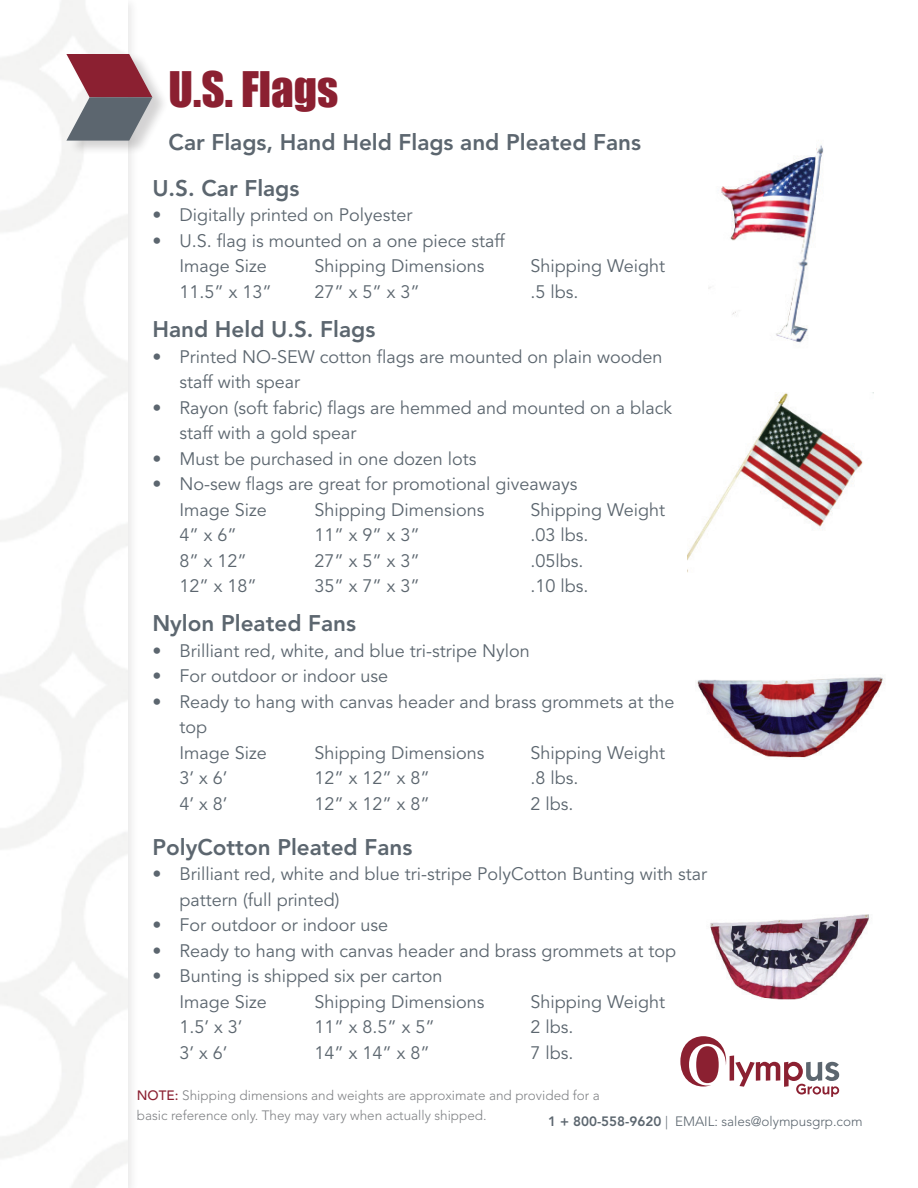
<style>
.page{position:relative;width:918px;height:1188px;background:#fff}
.page>*{position:absolute;margin:0;border:0;box-sizing:border-box;transform-origin:0 0}
.t1{font:45px "Impact";color:#8b2031}
.t2{font:800 22.5px "Avenir LT Std";color:#5c666f}
.t3{font:18px/25.5px "Avenir LT Std";color:#5c666f}
.t4{font:300 13.5px/19.8px "Avenir LT Std";color:#808285}
.t5{font:300 13.5px "Avenir LT Std";color:#5c666f}
.s1{font-weight:500;color:#8b2031}
.s2{font-weight:800}
</style>
<div class="page">
<div style="left:0;top:0;width:139px;height:1188px;background:#231f20;opacity:.1"></div>
<div style="left:68px;top:52px;width:101px;height:103px;background:#231f20;opacity:.2"></div>
<svg style="left:66px;top:54px;width:86px;height:87px"></svg>
<svg style="left:680px;top:1036px;width:159px;height:61px"></svg>
<img style="left:709px;top:145px;width:115px;height:198px">
<img style="left:687px;top:392px;width:187px;height:180px">
<img style="left:697px;top:677px;width:187px;height:81px">
<img style="left:710px;top:914px;width:159px;height:86px">
<p class="t1" style="left:169px;top:55px;width:171px">U.S. Flags</p>
<p class="t2" style="left:169px;top:129px;width:474px">Car Flags, Hand Held Flags and Pleated Fans</p>
<p class="t2" style="left:152px;top:175px;width:149px">U.S. Car Flags</p>
<p class="t3" style="left:152px;top:203px;width:262px">• Digitally printed on Polyester</p>
<p class="t3" style="left:179px;top:228px;width:327px;text-indent:-27px">• U.S. flag is mounted on a one piece staff<br>Image Size</p>
<p class="t3" style="left:314px;top:254px;width:172px">Shipping Dimensions</p>
<p class="t3" style="left:530px;top:254px;width:136px">Shipping Weight</p>
<p class="t3" style="left:179px;top:279px;width:94px">11.5” x 13”</p>
<p class="t3" style="left:314px;top:279px;width:107px">27” x 5” x 3”</p>
<p class="t3" style="left:530px;top:279px;width:50px">.5 lbs.</p>
<p class="t2" style="left:152px;top:316px;width:224px">Hand Held U.S. Flags</p>
<p class="t3" style="left:179px;top:344px;width:485px;text-indent:-27px">• Printed NO-SEW cotton flags are mounted on plain wooden staff with spear</p>
<p class="t3" style="left:179px;top:395px;width:494px;text-indent:-27px">• Rayon (soft fabric) flags are hemmed and mounted on a black staff with a gold spear</p>
<p class="t3" style="left:152px;top:446px;width:326px">• Must be purchased in one dozen lots</p>
<p class="t3" style="left:179px;top:472px;width:399px;text-indent:-27px">• No-sew flags are great for promotional giveaways<br>Image Size</p>
<p class="t3" style="left:314px;top:497px;width:172px">Shipping Dimensions</p>
<p class="t3" style="left:530px;top:497px;width:136px">Shipping Weight</p>
<p class="t3" style="left:179px;top:523px;width:59px">4” x 6”</p>
<p class="t3" style="left:314px;top:523px;width:107px">11” x 9” x 3”</p>
<p class="t3" style="left:530px;top:523px;width:60px">.03 lbs.</p>
<p class="t3" style="left:179px;top:548px;width:69px">8” x 12”</p>
<p class="t3" style="left:314px;top:548px;width:107px">27” x 5” x 3”</p>
<p class="t3" style="left:530px;top:548px;width:55px">.05lbs.</p>
<p class="t3" style="left:179px;top:574px;width:79px">12” x 18”</p>
<p class="t3" style="left:314px;top:574px;width:107px">35” x 7” x 3”</p>
<p class="t3" style="left:530px;top:574px;width:60px">.10 lbs.</p>
<p class="t2" style="left:152px;top:610px;width:205px">Nylon Pleated Fans</p>
<p class="t3" style="left:152px;top:639px;width:379px">• Brilliant red, white, and blue tri-stripe Nylon</p>
<p class="t3" style="left:152px;top:664px;width:237px">• For outdoor or indoor use</p>
<p class="t3" style="left:179px;top:690px;width:497px;text-indent:-27px">• Ready to hang with canvas header and brass grommets at the top<br>Image Size</p>
<p class="t3" style="left:314px;top:741px;width:172px">Shipping Dimensions</p>
<p class="t3" style="left:530px;top:741px;width:136px">Shipping Weight</p>
<p class="t3" style="left:179px;top:766px;width:50px">3’ x 6’</p>
<p class="t3" style="left:314px;top:766px;width:117px">12” x 12” x 8”</p>
<p class="t3" style="left:530px;top:766px;width:50px">.8 lbs.</p>
<p class="t3" style="left:179px;top:792px;width:50px">4’ x 8’</p>
<p class="t3" style="left:314px;top:792px;width:117px">12” x 12” x 8”</p>
<p class="t3" style="left:530px;top:792px;width:45px">2 lbs.</p>
<p class="t2" style="left:152px;top:833px;width:261px">PolyCotton Pleated Fans</p>
<p class="t3" style="left:179px;top:862px;width:529px;text-indent:-27px">• Brilliant red, white and blue tri-stripe PolyCotton Bunting with star pattern (full printed)</p>
<p class="t3" style="left:152px;top:913px;width:237px">• For outdoor or indoor use</p>
<p class="t3" style="left:152px;top:938px;width:525px">• Ready to hang with canvas header and brass grommets at top</p>
<p class="t3" style="left:179px;top:964px;width:264px;text-indent:-27px">• Bunting is shipped six per carton<br>Image Size</p>
<p class="t3" style="left:314px;top:989px;width:172px">Shipping Dimensions</p>
<p class="t3" style="left:530px;top:989px;width:136px">Shipping Weight</p>
<p class="t3" style="left:179px;top:1015px;width:65px">1.5’ x 3’</p>
<p class="t3" style="left:314px;top:1015px;width:122px">11” x 8.5” x 5”</p>
<p class="t3" style="left:530px;top:1015px;width:45px">2 lbs.</p>
<p class="t3" style="left:179px;top:1040px;width:50px">3’ x 6’</p>
<p class="t3" style="left:314px;top:1040px;width:117px">14” x 14” x 8”</p>
<p class="t3" style="left:530px;top:1040px;width:45px">7 lbs.</p>
<p class="t4" style="left:137px;top:1085px;width:465px"><span class="s1">NOTE:</span> Shipping dimensions and weights are approximate and provided for a basic reference only. They may vary when actually shipped.</p>
<p class="t5" style="left:548px;top:1113px;width:316px"><span class="s2">1 + 800-558-9620</span> | EMAIL: sales@olympusgrp.com</p>
</div>
